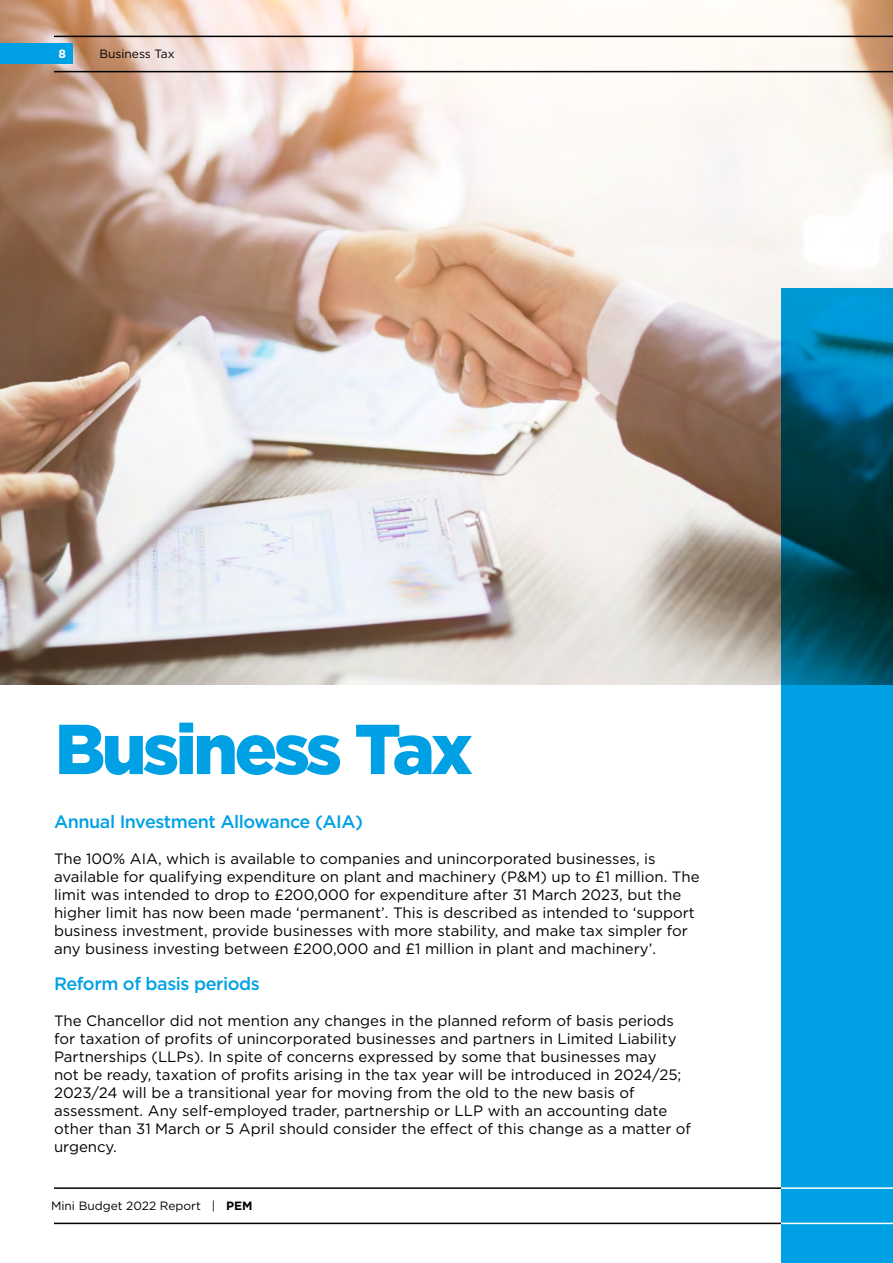
<style>
.page{position:relative;width:893px;height:1263px;background:#fff}
.page>*{position:absolute;margin:0;border:0;box-sizing:border-box;transform-origin:0 0}
.t1{font:900 70.5px "Gotham";letter-spacing:-.05em;color:#00a1e4}
.t2{font:500 18px "Gotham";letter-spacing:-.025em;color:#00a1e4}
.t3{font:15px/18px "Gotham";color:#000}
.t4{font:12px "Gotham";color:#000}
.t5{font:700 12px "Gotham";color:#fff}
.s1{font-weight:700}
</style>
<div class="page">
<img style="left:0;top:0;width:893px;height:684px">
<svg style="left:781px;top:288px;width:112px;height:975px;fill:#00a1e4"></svg>
<hr style="left:54px;top:1223px;width:727px;height:1px;background:#000">
<hr style="left:54px;top:1187px;width:727px;height:2px;background:#000">
<div style="left:0;top:43px;width:72px;height:21px;background:#00a1e4"></div>
<hr style="left:781px;top:1223px;width:112px;height:1px;background:#fff">
<hr style="left:781px;top:1187px;width:112px;height:2px;background:#fff">
<hr style="left:54px;top:71px;width:839px;height:1px;background:#000">
<hr style="left:54px;top:36px;width:839px;height:1px;background:#000">
<p class="t5" style="left:58px;top:46px;width:9px">8</p>
<p class="t4" style="left:99px;top:46px;width:77px">Business Tax</p>
<h1 class="t1" style="left:55px;top:700px;width:419px">Business Tax</h1>
<p class="t2" style="left:54px;top:810px;width:311px">Annual Investment Allowance (AIA)</p>
<p class="t3" style="left:54px;top:849px;width:647px">The 100% AIA, which is available to companies and unincorporated businesses, is available for qualifying expenditure on plant and machinery (P&amp;M) up to £1 million. The limit was intended to drop to £200,000 for expenditure after 31 March 2023, but the higher limit has now been made ‘permanent’. This is described as intended to ‘support business investment, provide businesses with more stability, and make tax simpler for any business investing between £200,000 and £1 million in plant and machinery’.</p>
<p class="t2" style="left:54px;top:972px;width:207px">Reform of basis periods</p>
<p class="t3" style="left:54px;top:1011px;width:639px">The Chancellor did not mention any changes in the planned reform of basis periods for taxation of profits of unincorporated businesses and partners in Limited Liability Partnerships (LLPs). In spite of concerns expressed by some that businesses may<br>not be ready, taxation of profits arising in the tax year will be introduced in 2024/25; 2023/24 will be a transitional year for moving from the old to the new basis of assessment. Any self-employed trader, partnership or LLP with an accounting date other than 31 March or 5 April should consider the effect of this change as a matter of urgency.</p>
<p class="t4" style="left:51px;top:1198px;width:203px">Mini Budget 2022 Report | <span class="s1">PEM</span></p>
</div>
